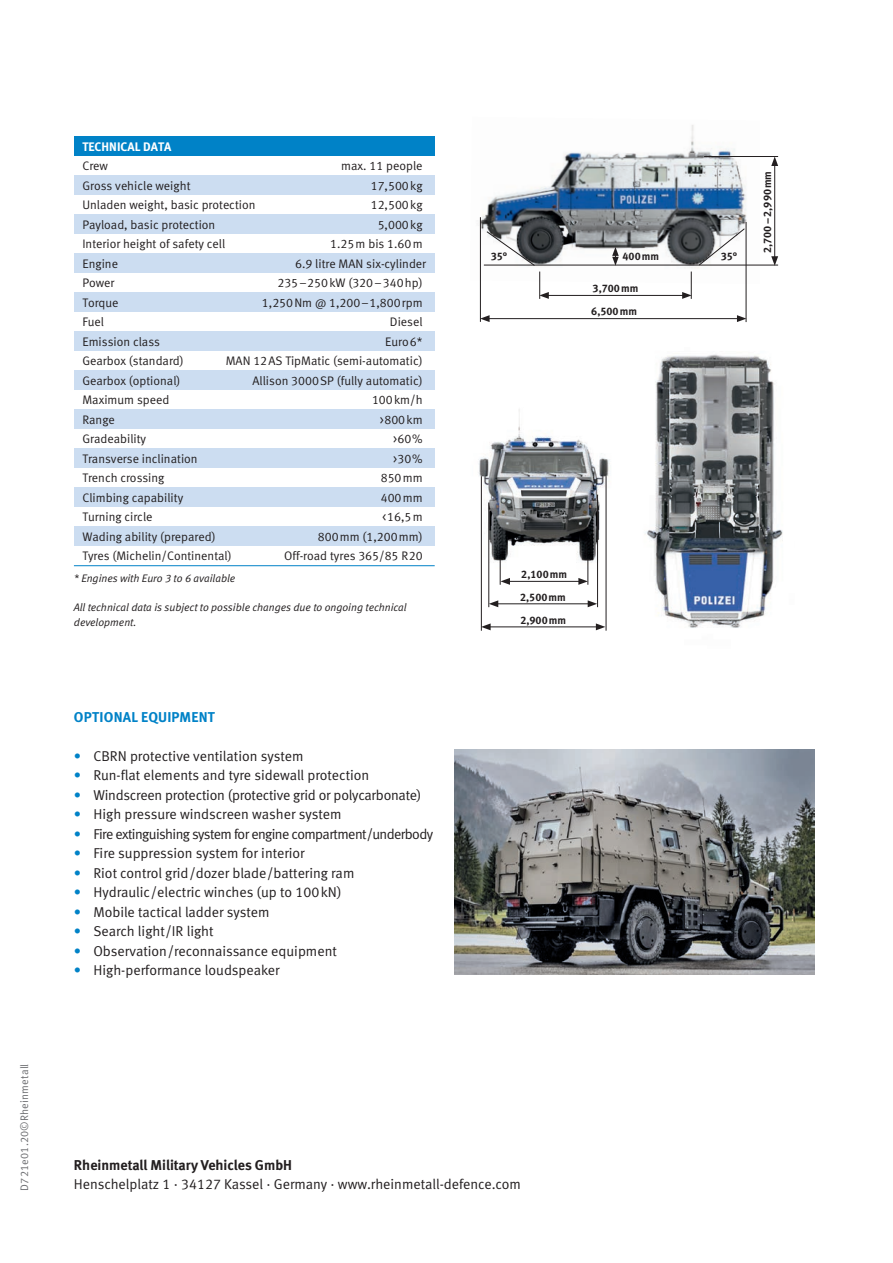
<style>
.page{position:relative;width:893px;height:1263px;background:#fff}
.page>*{position:absolute;margin:0;border:0;box-sizing:border-box;transform-origin:0 0}
.t1{font:14.25px "Meta Normal LF";letter-spacing:-.005em;color:#231f20}
.t2{font:14.25px "Meta Normal LF";letter-spacing:-.04em;color:#231f20}
.t3{font:14.25px "Meta Bold LF";color:#231f20}
.t4{font:14.25px "Meta Bold LF";letter-spacing:.01em;color:#0082c7}
.t5{font:12.3px "Meta Normal LF";color:#231f20}
.t6{font:12.3px "Meta Bold LF";color:#fff}
.t7{font:italic 10.8px/14.7px "Meta Normal LF";color:#231f20}
.t8{font:10.8px "Meta Bold LF";color:#231f20}
.t9{font:10.8px "Meta Normal LF";letter-spacing:.02em;color:#6c6d70}
.s1{color:#0082c7}
</style>
<div class="page">
<div style="left:74px;top:136px;width:361px;height:20px;background:#0082c7"></div>
<div style="left:74px;top:175px;width:361px;height:20px;background:#ccddf1"></div>
<div style="left:74px;top:214px;width:361px;height:20px;background:#ccddf1"></div>
<div style="left:74px;top:253px;width:361px;height:20px;background:#ccddf1"></div>
<div style="left:74px;top:292px;width:361px;height:20px;background:#ccddf1"></div>
<div style="left:74px;top:331px;width:361px;height:20px;background:#ccddf1"></div>
<div style="left:74px;top:370px;width:361px;height:20px;background:#ccddf1"></div>
<div style="left:74px;top:409px;width:361px;height:20px;background:#ccddf1"></div>
<div style="left:74px;top:448px;width:361px;height:20px;background:#ccddf1"></div>
<div style="left:74px;top:487px;width:361px;height:20px;background:#ccddf1"></div>
<div style="left:74px;top:526px;width:361px;height:20px;background:#ccddf1"></div>
<hr style="left:74px;top:565px;width:361px;height:1px;background:#0082c7">
<img style="left:479px;top:409px;width:131px;height:162px">
<hr style="left:606px;top:476px;width:1px;height:155px;background:#231f20">
<hr style="left:481px;top:476px;width:1px;height:155px;background:#231f20">
<hr style="left:488px;top:502px;width:1px;height:105px;background:#231f20">
<hr style="left:597px;top:495px;width:1px;height:112px;background:#231f20">
<hr style="left:496px;top:603px;width:94px;height:1px;background:#231f20">
<svg style="left:489px;top:600px;width:9px;height:7px"></svg>
<svg style="left:588px;top:600px;width:9px;height:7px"></svg>
<hr style="left:488px;top:626px;width:110px;height:1px;background:#231f20">
<svg style="left:481px;top:623px;width:10px;height:7px"></svg>
<svg style="left:596px;top:623px;width:9px;height:7px"></svg>
<hr style="left:508px;top:581px;width:73px;height:1px;background:#231f20">
<svg style="left:500px;top:559px;width:10px;height:26px"></svg>
<svg style="left:578px;top:559px;width:10px;height:26px"></svg>
<img style="left:479px;top:125px;width:281px;height:159px">
<hr style="left:484px;top:265px;width:294px;height:1px;background:#231f20">
<hr style="left:480px;top:217px;width:1px;height:105px;background:#231f20">
<hr style="left:746px;top:222px;width:1px;height:100px;background:#231f20">
<hr style="left:774px;top:164px;width:1px;height:95px;background:#231f20">
<svg style="left:771px;top:157px;width:7px;height:9px"></svg>
<svg style="left:771px;top:256px;width:7px;height:10px"></svg>
<hr style="left:546px;top:295px;width:138px;height:1px;background:#231f20">
<svg style="left:539px;top:272px;width:10px;height:27px"></svg>
<svg style="left:682px;top:272px;width:10px;height:27px"></svg>
<hr style="left:487px;top:318px;width:252px;height:1px;background:#231f20">
<svg style="left:480px;top:315px;width:10px;height:7px"></svg>
<svg style="left:737px;top:315px;width:9px;height:7px"></svg>
<svg style="left:486px;top:231px;width:49px;height:35px"></svg>
<svg style="left:698px;top:228px;width:47px;height:38px"></svg>
<hr style="left:704px;top:156px;width:74px;height:1px;background:#231f20">
<svg style="left:612px;top:247px;width:7px;height:19px"></svg>
<img style="left:645px;top:354px;width:138px;height:274px">
<img style="left:454px;top:750px;width:361px;height:225px">
<p class="t9" style="left:18px;top:1191px;width:128px;rotate:-90deg">D721e01.20©Rheinmetall</p>
<p class="t6" style="left:82px;top:139px;width:90px">TECHNICAL DATA</p>
<p class="t5" style="left:82px;top:159px;width:27px">Crew</p>
<p class="t5" style="left:341px;top:159px;width:83px">max. 11 people</p>
<p class="t5" style="left:82px;top:178px;width:110px">Gross vehicle weight</p>
<p class="t5" style="left:371px;top:178px;width:53px">17,500kg</p>
<p class="t5" style="left:82px;top:198px;width:175px">Unladen weight, basic protection</p>
<p class="t5" style="left:371px;top:198px;width:53px">12,500kg</p>
<p class="t5" style="left:82px;top:217px;width:134px">Payload, basic protection</p>
<p class="t5" style="left:378px;top:217px;width:46px">5,000kg</p>
<p class="t5" style="left:82px;top:237px;width:144px">Interior height of safety cell</p>
<p class="t5" style="left:330px;top:237px;width:94px">1.25m bis 1.60m</p>
<p class="t5" style="left:82px;top:256px;width:37px">Engine</p>
<p class="t5" style="left:295px;top:256px;width:132px">6.9 litre MAN six-cylinder</p>
<p class="t5" style="left:82px;top:276px;width:34px">Power</p>
<p class="t5" style="left:277px;top:276px;width:147px">235–250kW (320–340hp)</p>
<p class="t5" style="left:82px;top:295px;width:38px">Torque</p>
<p class="t5" style="left:262px;top:295px;width:162px">1,250Nm @ 1,200–1,800rpm</p>
<p class="t5" style="left:82px;top:315px;width:23px">Fuel</p>
<p class="t5" style="left:390px;top:315px;width:34px">Diesel</p>
<p class="t5" style="left:82px;top:334px;width:79px">Emission class</p>
<p class="t5" style="left:385px;top:334px;width:39px">Euro6*</p>
<p class="t5" style="left:82px;top:354px;width:103px">Gearbox (standard)</p>
<p class="t5" style="left:226px;top:354px;width:198px">MAN 12AS TipMatic (semi-automatic)</p>
<p class="t5" style="left:82px;top:373px;width:100px">Gearbox (optional)</p>
<p class="t5" style="left:252px;top:373px;width:172px">Allison 3000SP (fully automatic)</p>
<p class="t5" style="left:82px;top:393px;width:88px">Maximum speed</p>
<p class="t5" style="left:372px;top:393px;width:52px">100km/h</p>
<p class="t5" style="left:82px;top:412px;width:34px">Range</p>
<p class="t5" style="left:380px;top:412px;width:44px">&gt;800km</p>
<p class="t5" style="left:82px;top:432px;width:65px">Gradeability</p>
<p class="t5" style="left:393px;top:432px;width:31px">&gt;60%</p>
<p class="t5" style="left:82px;top:451px;width:117px">Transverse inclination</p>
<p class="t5" style="left:393px;top:451px;width:31px">&gt;30%</p>
<p class="t5" style="left:82px;top:471px;width:84px">Trench crossing</p>
<p class="t5" style="left:381px;top:471px;width:43px">850mm</p>
<p class="t5" style="left:82px;top:490px;width:102px">Climbing capability</p>
<p class="t5" style="left:381px;top:490px;width:43px">400mm</p>
<p class="t5" style="left:82px;top:510px;width:72px">Turning circle</p>
<p class="t5" style="left:383px;top:510px;width:41px">&lt;16,5m</p>
<p class="t5" style="left:82px;top:529px;width:135px">Wading ability (prepared)</p>
<p class="t5" style="left:318px;top:529px;width:106px">800mm (1,200mm)</p>
<p class="t5" style="left:82px;top:549px;width:151px">Tyres (Michelin/Continental)</p>
<p class="t5" style="left:284px;top:549px;width:140px">Off-road tyres 365/85 R20</p>
<p class="t8" style="left:491px;top:250px;width:18px">35°</p>
<p class="t8" style="left:622px;top:250px;width:38px">400mm</p>
<p class="t8" style="left:721px;top:250px;width:18px">35°</p>
<p class="t8" style="left:593px;top:282px;width:47px">3,700mm</p>
<p class="t8" style="left:591px;top:305px;width:47px">6,500mm</p>
<p class="t7" style="left:74px;top:571px;width:163px">* Engines with Euro 3 to 6 available</p>
<p class="t8" style="left:521px;top:568px;width:47px">2,100mm</p>
<p class="t7" style="left:74px;top:600px;width:334px">All technical data is subject to possible changes due to ongoing technical development.</p>
<p class="t8" style="left:520px;top:590px;width:47px">2,500mm</p>
<p class="t8" style="left:520px;top:613px;width:47px">2,900mm</p>
<p class="t8" style="left:761px;top:253px;width:84px;rotate:-90deg">2,700 –2,990mm</p>
<p class="t4" style="left:74px;top:708px;width:142px">OPTIONAL EQUIPMENT</p>
<p class="t1" style="left:74px;top:747px;width:231px"><span class="s1">•</span> CBRN protective ventilation system</p>
<p class="t1" style="left:74px;top:767px;width:297px"><span class="s1">•</span> Run-flat elements and tyre sidewall protection</p>
<p class="t1" style="left:74px;top:786px;width:349px"><span class="s1">•</span> Windscreen protection (protective grid or polycarbonate)</p>
<p class="t1" style="left:74px;top:806px;width:269px"><span class="s1">•</span> High pressure windscreen washer system</p>
<p class="t2" style="left:74px;top:825px;width:361px"><span class="s1">•</span> Fire extinguishing system for engine compartment/underbody</p>
<p class="t1" style="left:74px;top:845px;width:232px"><span class="s1">•</span> Fire suppression system for interior</p>
<p class="t1" style="left:74px;top:864px;width:282px"><span class="s1">•</span> Riot control grid/dozer blade/battering ram</p>
<p class="t1" style="left:74px;top:884px;width:269px"><span class="s1">•</span> Hydraulic/electric winches (up to 100kN)</p>
<p class="t1" style="left:74px;top:903px;width:197px"><span class="s1">•</span> Mobile tactical ladder system</p>
<p class="t1" style="left:74px;top:923px;width:141px"><span class="s1">•</span> Search light/IR light</p>
<p class="t1" style="left:74px;top:942px;width:264px"><span class="s1">•</span> Observation/reconnaissance equipment</p>
<p class="t1" style="left:74px;top:962px;width:207px"><span class="s1">•</span> High-performance loudspeaker</p>
<p class="t3" style="left:74px;top:1156px;width:220px">Rheinmetall Military Vehicles GmbH</p>
<p class="t1" style="left:74px;top:1176px;width:449px">Henschelplatz 1 · 34127 Kassel · Germany · www.rheinmetall-defence.com</p>
</div>
